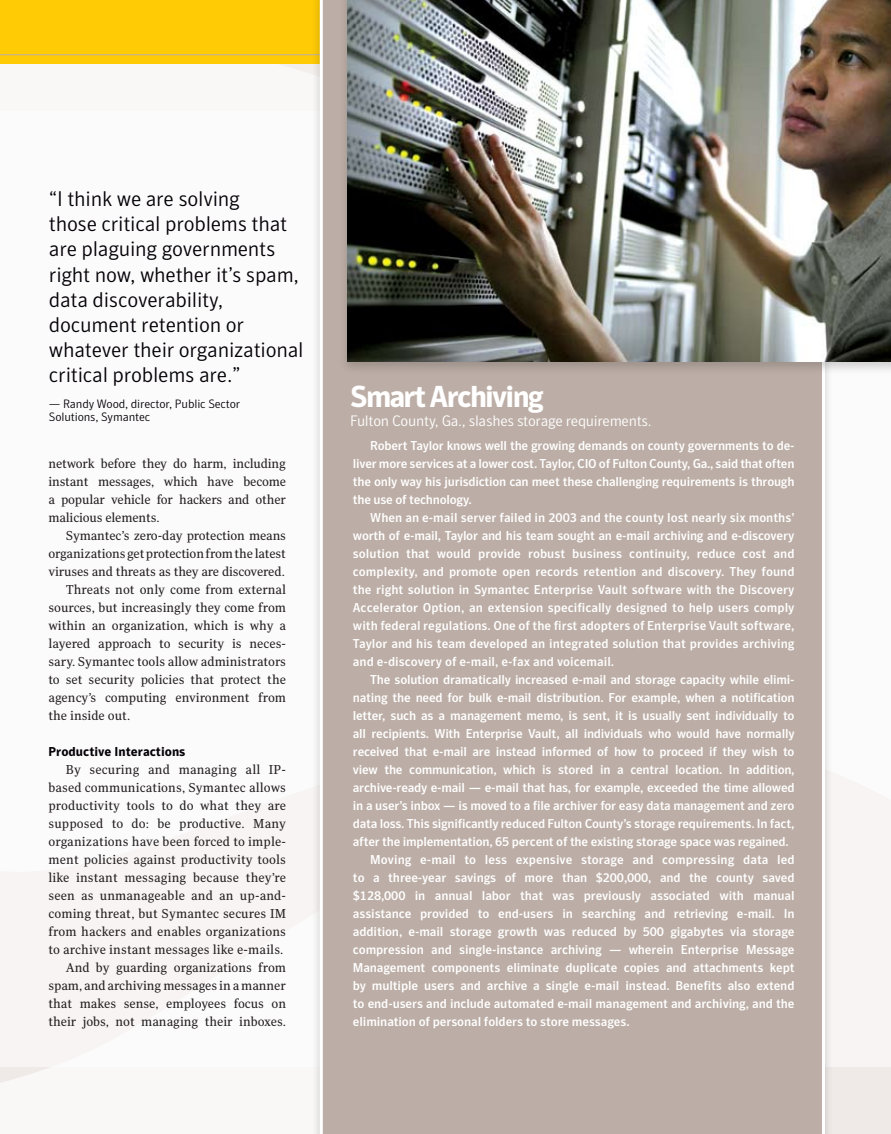
<style>
.page{position:relative;width:891px;height:1134px;background:#fff}
.page>*{position:absolute;margin:0;border:0;box-sizing:border-box;transform-origin:0 0}
.t1{font:700 30px "Symantec Sans";letter-spacing:-.06em;color:#fff}
.t2{font:300 21px/25.2px "Symantec Sans";letter-spacing:-.01em;color:#030006}
.t3{font:300 15px "Symantec Sans";letter-spacing:-.02em;color:#fff}
.t4{font:500 12.75px/18px "Symantec Sans";letter-spacing:-.02em;color:#fff;text-align:justify}
.t5{font:12.75px/18px "Symantec Serif";color:#231f20;text-align:justify}
.t6{font:500 12.75px "Symantec Sans";color:#fff}
.t7{font:700 12.75px "Symantec Sans";color:#030006}
.t8{font:300 12px/13.2px "Symantec Sans";letter-spacing:-.01em;color:#030006}
</style>
<div class="page">
<svg style="left:0;top:1066px;width:891px;height:68px"></svg>
<div style="left:0;top:0;width:891px;height:64px;background:#ffcb05"></div>
<hr style="left:0;top:54px;width:891px;height:1px;background:#bcaea6">
<div style="left:311px;top:0;width:523px;height:1134px;background:#1b201e;opacity:.2"></div>
<div style="left:320px;top:0;width:505px;height:1134px;background:#bcaea6"></div>
<div style="left:339px;top:0;width:552px;height:376px;background:#231f20;opacity:.2"></div>
<img style="left:348px;top:0;width:543px;height:362px">
<h2 class="t2" style="left:49px;top:186px;width:256px">“I think we are solving<br>those critical problems that are plaguing governments right now, whether it’s spam, data discoverability, document retention or whatever their organizational critical problems are.”</h2>
<p class="t8" style="left:49px;top:397px;width:193px">— Randy Wood, director, Public Sector<br>Solutions, Symantec</p>
<p class="t5" style="left:48px;top:455px;width:239px">network before they do harm, including instant messages, which have become a popular vehicle for hackers and other malicious elements.</p>
<p class="t5" style="left:66px;top:527px;width:222px">Symantec’s zero-day protection means</p>
<p class="t5" style="left:48px;top:545px;width:239px">organizations get protection from the latest</p>
<p class="t5" style="left:48px;top:563px;width:238px">viruses and threats as they are discovered.</p>
<p class="t5" style="left:66px;top:581px;width:222px">Threats not only come from external</p>
<p class="t5" style="left:48px;top:599px;width:239px">sources, but increasingly they come from</p>
<p class="t5" style="left:48px;top:617px;width:239px">within an organization, which is why a</p>
<p class="t5" style="left:48px;top:635px;width:239px">layered approach to security is neces-</p>
<p class="t5" style="left:48px;top:653px;width:239px">sary. Symantec tools allow administrators</p>
<p class="t5" style="left:48px;top:671px;width:239px">to set security policies that protect the</p>
<p class="t5" style="left:48px;top:689px;width:239px">agency’s computing environment from</p>
<p class="t5" style="left:48px;top:707px;width:83px">the inside out.</p>
<p class="t7" style="left:48px;top:745px;width:139px">Productive Interactions</p>
<p class="t5" style="left:48px;top:761px;width:239px;text-align:right">By securing and managing all IP&shy;based communications, Symantec allows productivity tools to do what they are supposed to do: be productive. Many organizations have been forced to imple&shy;ment policies against productivity tools like instant messaging because they’re seen as unmanageable and an up-and&shy;coming threat, but Symantec secures IM from hackers and enables organizations to archive instant messages like e-mails.<br>And by guarding organizations from spam, and archiving messages in a manner that makes sense, employees focus on their jobs, not managing their inboxes.</p>
<h1 class="t1" style="left:350px;top:380px;width:196px">Smart Archiving</h1>
<p class="t3" style="left:350px;top:413px;width:303px">Fulton County, Ga., slashes storage requirements.</p>
<p class="t4" style="left:353px;top:437px;width:443px;text-indent:17px">Robert Taylor knows well the growing demands on county governments to de&shy;liver more services at a lower cost. Taylor, CIO of Fulton County, Ga., said that often the only way his jurisdiction can meet these challenging requirements is through the use of technology.</p>
<p class="t4" style="left:353px;top:509px;width:443px;text-indent:17px">When an e-mail server failed in 2003 and the county lost nearly six months’ worth of e-mail, Taylor and his team sought an e-mail archiving and e-discovery solution that would provide robust business continuity, reduce cost and complexity, and promote open records retention and discovery. They found the right solution in Symantec Enterprise Vault software with the Discovery Accelerator Option, an extension specifically designed to help users comply with federal regulations. One of the first adopters of Enterprise Vault software, Taylor and his team developed an integrated solution that provides archiving and e-discovery of e-mail, e-fax and voicemail.</p>
<p class="t4" style="left:370px;top:671px;width:426px">The solution dramatically increased e-mail and storage capacity while elimi-</p>
<p class="t4" style="left:353px;top:689px;width:443px">nating the need for bulk e-mail distribution. For example, when a notification</p>
<p class="t4" style="left:353px;top:707px;width:443px">letter, such as a management memo, is sent, it is usually sent individually to</p>
<p class="t4" style="left:353px;top:725px;width:443px">all recipients. With Enterprise Vault, all individuals who would have normally</p>
<p class="t4" style="left:353px;top:743px;width:443px">received that e-mail are instead informed of how to proceed if they wish to</p>
<p class="t4" style="left:353px;top:761px;width:443px">view the communication, which is stored in a central location. In addition,</p>
<p class="t4" style="left:353px;top:779px;width:443px">archive-ready e-mail — e-mail that has, for example, exceeded the time allowed</p>
<p class="t4" style="left:353px;top:797px;width:443px">in a user’s inbox — is moved to a file archiver for easy data management and zero</p>
<p class="t4" style="left:353px;top:815px;width:443px">data loss. This significantly reduced Fulton County’s storage requirements. In fact,</p>
<p class="t4" style="left:353px;top:833px;width:437px">after the implementation, 65 percent of the existing storage space was regained.</p>
<p class="t6" style="left:370px;top:853px;width:426px">Moving e-mail to less expensive storage and compressing data led</p>
<p class="t4" style="left:353px;top:869px;width:443px">to a three-year savings of more than $200,000, and the county saved</p>
<p class="t4" style="left:353px;top:887px;width:443px">$128,000 in annual labor that was previously associated with manual</p>
<p class="t4" style="left:353px;top:905px;width:443px">assistance provided to end-users in searching and retrieving e-mail. In</p>
<p class="t4" style="left:353px;top:923px;width:443px">addition, e-mail storage growth was reduced by 500 gigabytes via storage</p>
<p class="t4" style="left:353px;top:941px;width:443px">compression and single-instance archiving — wherein Enterprise Message</p>
<p class="t4" style="left:353px;top:959px;width:443px">Management components eliminate duplicate copies and attachments kept</p>
<p class="t4" style="left:353px;top:977px;width:443px">by multiple users and archive a single e-mail instead. Benefits also extend</p>
<p class="t4" style="left:353px;top:995px;width:443px">to end-users and include automated e-mail management and archiving, and the</p>
<p class="t4" style="left:353px;top:1013px;width:278px">elimination of personal folders to store messages.</p>
</div>
